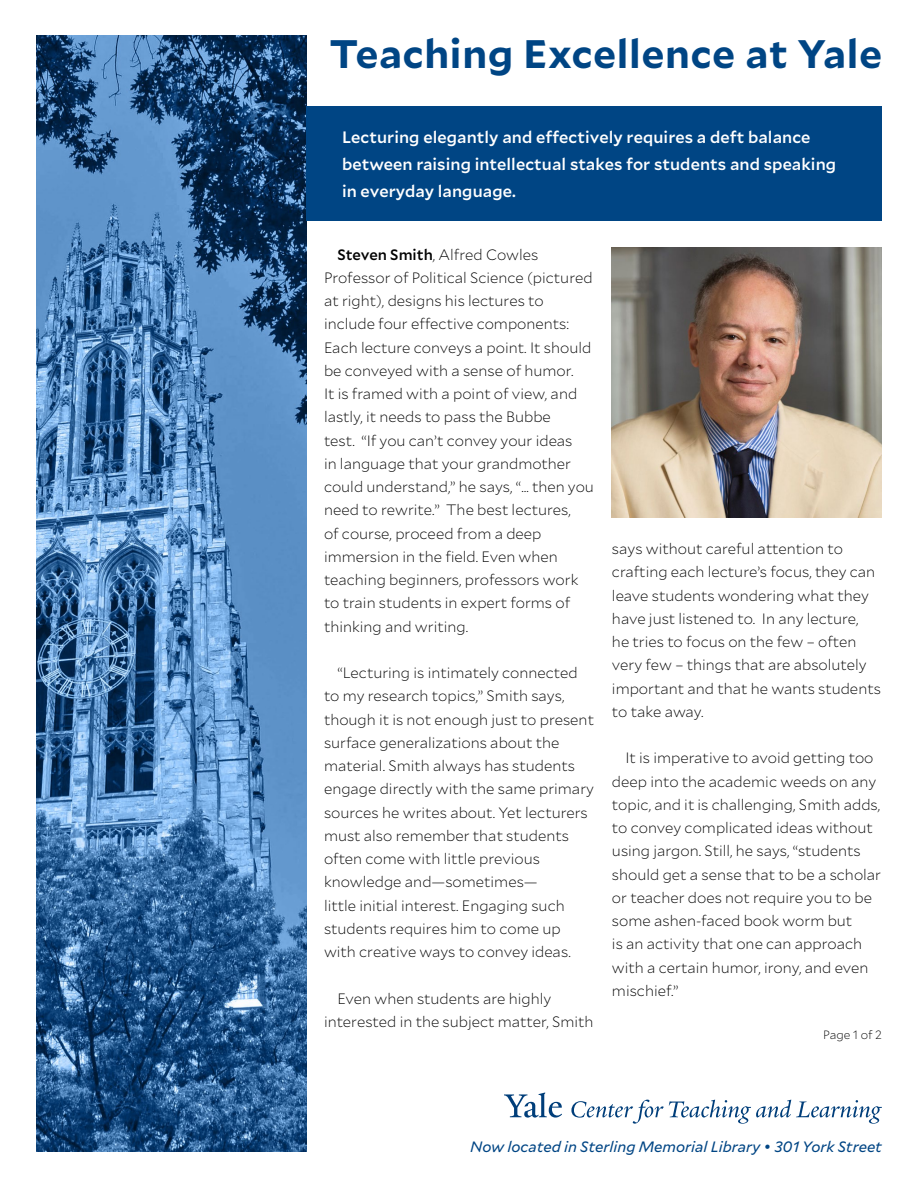
<style>
.page{position:relative;width:918px;height:1188px;background:#fff}
.page>*{position:absolute;margin:0;border:0;box-sizing:border-box;transform-origin:0 0}
.t1{font:700 39.75px "Mallory";letter-spacing:.02em;color:#004584}
.t2{font:500 16.5px/27px "Mallory";letter-spacing:.005em;color:#fff}
.t3{font:200 15px/23.2px "Mallory";color:#000101}
.t4{font:italic 15px "Mallory";color:#004584}
.t5{font:200 12px "Mallory";color:#000}
.s1{font-weight:500}
</style>
<div class="page">
<img style="left:36px;top:36px;width:270px;height:1116px">
<div style="left:306px;top:106px;width:576px;height:115px;background:#004584"></div>
<svg style="left:504px;top:1092px;width:58px;height:26px"></svg>
<svg style="left:571px;top:1100px;width:311px;height:24px"></svg>
<img style="left:612px;top:248px;width:270px;height:270px">
<h1 class="t1" style="left:330px;top:24px;width:554px">Teaching Excellence at Yale</h1>
<p class="t2" style="left:342px;top:123px;width:496px">Lecturing elegantly and effectively requires a deft balance between raising intellectual stakes for students and speaking in everyday language.</p>
<p class="t3" style="left:324px;top:242px;width:271px;text-indent:14px"><span class="s1">Steven Smith</span>, Alfred Cowles Professor of Political Science (pictured at right), designs his lectures to include four effective components:<br>Each lecture conveys a point. It should be conveyed with a sense of humor.<br>It is framed with a point of view, and lastly, it needs to pass the Bubbe<br>test. “If you can’t convey your ideas<br>in language that your grandmother could understand,” he says, “… then you need to rewrite.” The best lectures,<br>of course, proceed from a deep immersion in the field. Even when teaching beginners, professors work to train students in expert forms of thinking and writing.</p>
<p class="t3" style="left:324px;top:660px;width:272px;text-indent:14px">“Lecturing is intimately connected to my research topics,” Smith says, though it is not enough just to present surface generalizations about the material. Smith always has students engage directly with the same primary sources he writes about. Yet lecturers must also remember that students often come with little previous knowledge and—sometimes—<br>little initial interest. Engaging such students requires him to come up with creative ways to convey ideas.</p>
<p class="t3" style="left:324px;top:986px;width:271px;text-indent:14px">Even when students are highly interested in the subject matter, Smith</p>
<p class="t3" style="left:612px;top:536px;width:270px">says without careful attention to crafting each lecture’s focus, they can leave students wondering what they have just listened to. In any lecture,<br>he tries to focus on the few – often very few – things that are absolutely important and that he wants students to take away.</p>
<p class="t3" style="left:612px;top:746px;width:271px;text-indent:14px">It is imperative to avoid getting too deep into the academic weeds on any topic, and it is challenging, Smith adds, to convey complicated ideas without using jargon. Still, he says, “students should get a sense that to be a scholar or teacher does not require you to be some ashen-faced book worm but<br>is an activity that one can approach with a certain humor, irony, and even mischief.”</p>
<p class="t5" style="left:823px;top:1026px;width:60px">Page 1 of 2</p>
<p class="t4" style="left:470px;top:1136px;width:413px">Now located in Sterling Memorial Library • 301 York Street</p>
</div>
